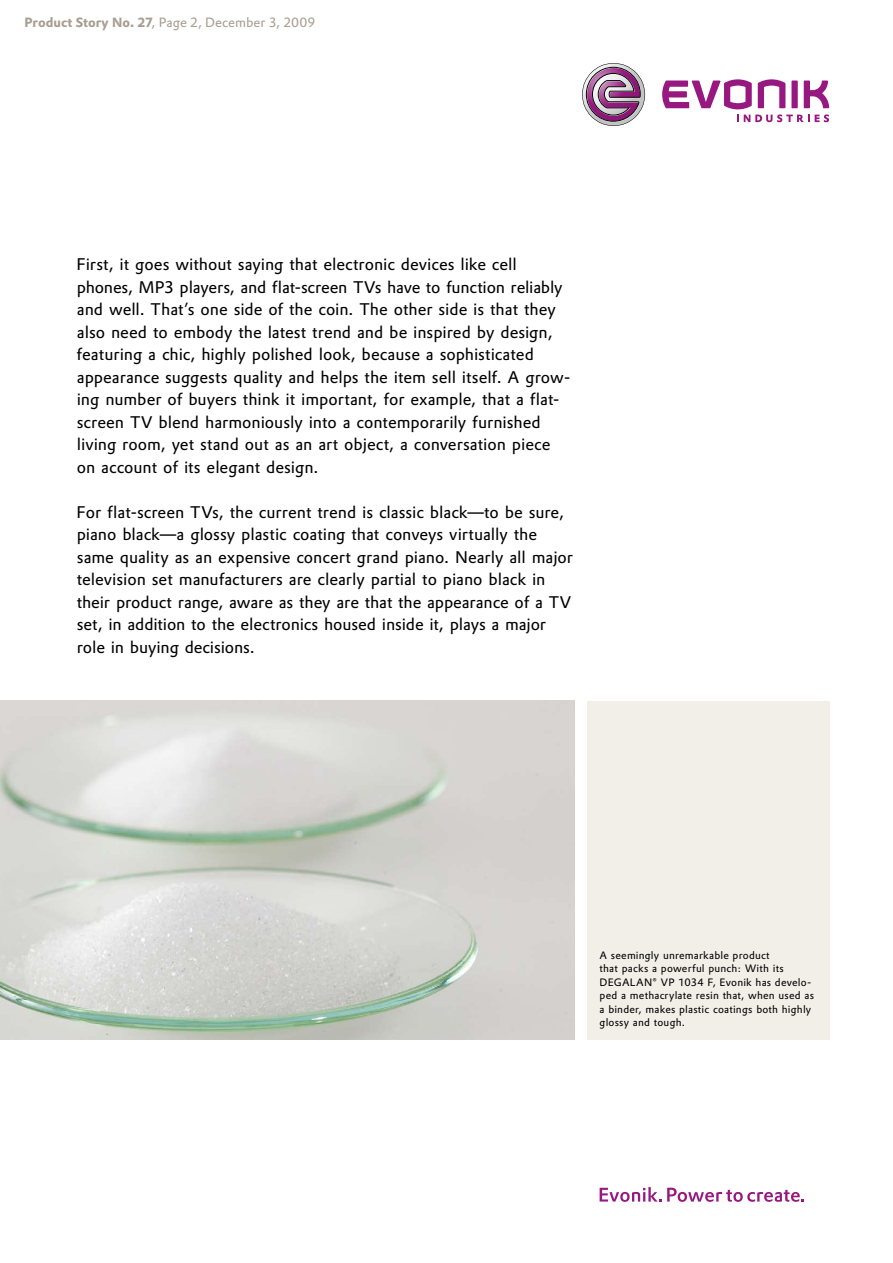
<style>
.page{position:relative;width:893px;height:1263px;background:#fff}
.page>*{position:absolute;margin:0;border:0;box-sizing:border-box;transform-origin:0 0}
.t1{font:16.5px/22.5px "Evonik Prokyon";color:#000}
.t2{font:13.2px "DTL Prokyon TPRO";color:#a89e91}
.t3{font:10.5px/13.5px "Evonik Prokyon";letter-spacing:.02em;color:#000}
.s1{font-weight:700}
</style>
<div class="page">
<img style="left:0;top:701px;width:574px;height:338px">
<div style="left:587px;top:701px;width:242px;height:339px;background:#f2eee8"></div>
<svg style="left:582px;top:63px;width:63px;height:63px"></svg>
<svg style="left:662px;top:79px;width:167px;height:43px"></svg>
<svg style="left:600px;top:1187px;width:204px;height:15px"></svg>
<p class="t2" style="left:25px;top:14px;width:292px"><span class="s1">Product Story No. 27</span>, Page 2, December 3, 2009</p>
<p class="t1" style="left:77px;top:252px;width:495px">First, it goes without saying that electronic devices like cell phones, MP3 players, and flat-screen TVs have to function reliably and well. That’s one side of the coin. The other side is that they also need to embody the latest trend and be inspired by design, featuring a chic, highly polished look, because a sophisticated appearance suggests quality and helps the item sell itself. A grow&shy;ing number of buyers think it important, for example, that a flat&shy;screen TV blend harmoniously into a contemporarily furnished living room, yet stand out as an art object, a conversation piece on account of its elegant design.</p>
<p class="t1" style="left:77px;top:499px;width:498px">For flat-screen TVs, the current trend is classic black—to be sure, piano black—a glossy plastic coating that conveys virtually the same quality as an expensive concert grand piano. Nearly all major television set manufacturers are clearly partial to piano black in their product range, aware as they are that the appearance of a TV set, in addition to the electronics housed inside it, plays a major role in buying decisions.</p>
<p class="t3" style="left:600px;top:947px;width:216px">A seemingly unremarkable product<br>that packs a powerful punch: With its DEGALAN® VP 1034 F, Evonik has develo&shy;ped a methacrylate resin that, when used as a binder, makes plastic coatings both highly glossy and tough.</p>
</div>
